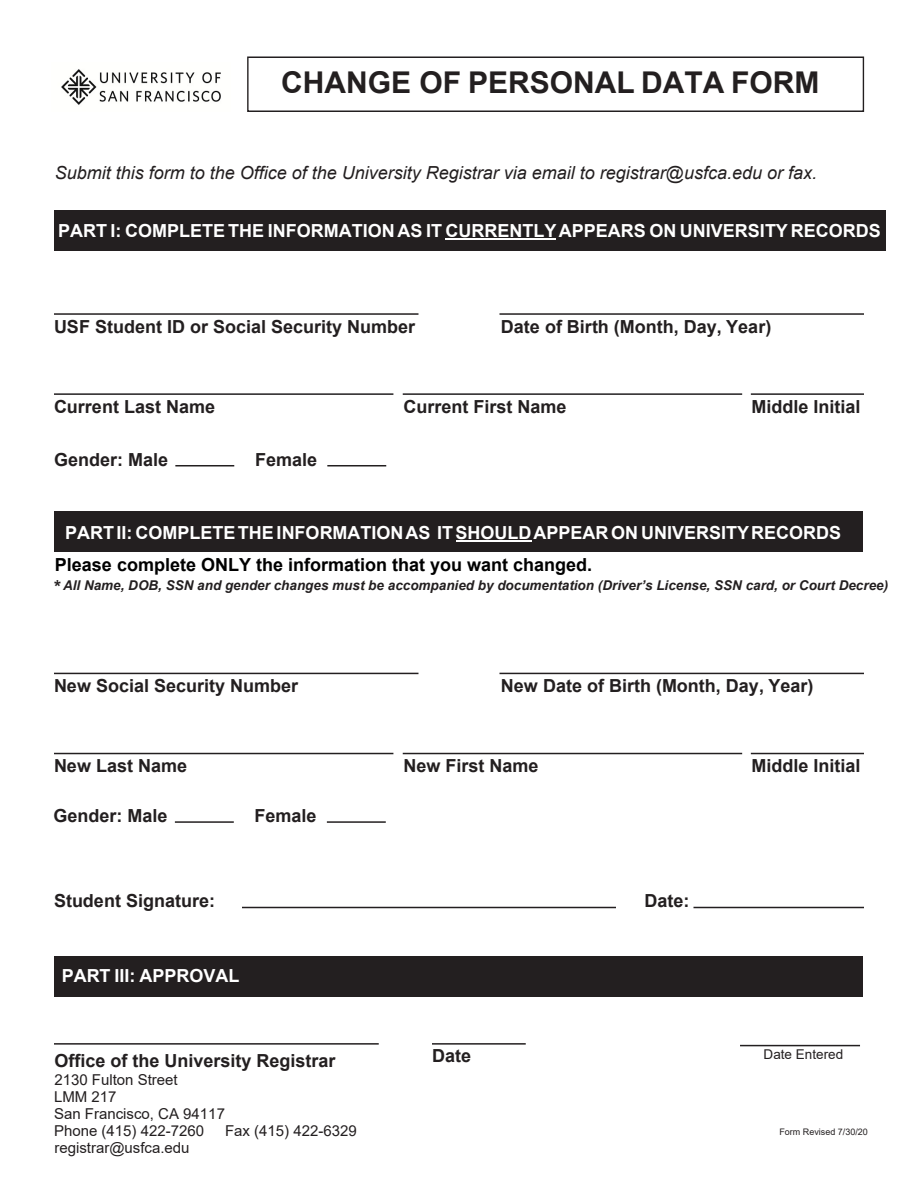
<style>
.page{position:relative;width:918px;height:1188px;background:#fff}
.page>*{position:absolute;margin:0;border:0;box-sizing:border-box;transform-origin:0 0}
.t1{font:700 30px "Arial";color:#231f20}
.t2{font:700 18px "Arial";color:#231f20}
.t3{font:700 18px "Arial";color:#fff}
.t4{font:italic 18px "Arial";color:#231f20}
.t5{font:700 18px "Arial";color:#000}
.t6{font:15px/17px "Arial";color:#231f20}
.t7{font:italic 700 13.5px "Arial";color:#231f20}
.t8{font:13.5px "Arial";color:#231f20}
.t9{font:9px "Arial";color:#231f20}
.s1{font-style:normal;font-size:18px}
</style>
<div class="page">
<img style="left:61px;top:69px;width:160px;height:36px">
<div style="left:54px;top:210px;width:832px;height:41px;background:#231f20"></div>
<div style="left:55px;top:511px;width:808px;height:41px;background:#231f20"></div>
<hr style="left:327px;top:821px;width:59px;height:2px;background:#231f20">
<hr style="left:175px;top:821px;width:59px;height:2px;background:#231f20">
<hr style="left:456px;top:540px;width:76px;height:2px;background:#fff">
<hr style="left:499px;top:673px;width:365px;height:1px;background:#231f20">
<hr style="left:751px;top:753px;width:113px;height:1px;background:#231f20">
<hr style="left:403px;top:753px;width:339px;height:1px;background:#231f20">
<hr style="left:54px;top:753px;width:339px;height:1px;background:#231f20">
<hr style="left:54px;top:673px;width:364px;height:1px;background:#231f20">
<hr style="left:327px;top:465px;width:59px;height:1px;background:#231f20">
<hr style="left:175px;top:465px;width:59px;height:1px;background:#231f20">
<hr style="left:499px;top:313px;width:365px;height:2px;background:#231f20">
<hr style="left:751px;top:393px;width:113px;height:2px;background:#231f20">
<hr style="left:403px;top:393px;width:339px;height:2px;background:#231f20">
<hr style="left:54px;top:393px;width:339px;height:2px;background:#231f20">
<hr style="left:445px;top:238px;width:111px;height:2px;background:#fff">
<hr style="left:694px;top:907px;width:170px;height:1px;background:#231f20">
<hr style="left:242px;top:907px;width:374px;height:1px;background:#231f20">
<hr style="left:740px;top:1045px;width:120px;height:1px;background:#231f20">
<hr style="left:432px;top:1043px;width:94px;height:2px;background:#231f20">
<hr style="left:54px;top:1043px;width:325px;height:2px;background:#231f20">
<div style="left:247px;top:57px;width:617px;height:55px;border:1px solid #231f20"></div>
<hr style="left:54px;top:313px;width:364px;height:2px;background:#231f20">
<div style="left:55px;top:956px;width:808px;height:41px;background:#231f20"></div>
<h1 class="t1" style="left:281px;top:61px;width:540px">CHANGE OF PERSONAL DATA FORM</h1>
<p class="t4" style="left:55px;top:161px;width:764px">Submit this form to the Office of the University Registrar via email to registrar@usfca.edu or fax.</p>
<h2 class="t3" style="left:58px;top:218px;width:824px">PART I: COMPLETE THE INFORMATION AS IT CURRENTLYAPPEARS ON UNIVERSITY RECORDS</h2>
<p class="t2" style="left:54px;top:314px;width:363px">USF Student ID or Social Security Number</p>
<p class="t2" style="left:501px;top:314px;width:272px">Date of Birth (Month, Day, Year)</p>
<p class="t2" style="left:54px;top:394px;width:163px">Current Last Name</p>
<p class="t2" style="left:404px;top:394px;width:165px">Current First Name</p>
<p class="t2" style="left:752px;top:394px;width:111px">Middle Initial</p>
<p class="t2" style="left:54px;top:447px;width:116px">Gender: Male</p>
<p class="t2" style="left:255px;top:447px;width:64px">Female</p>
<h2 class="t3" style="left:65px;top:520px;width:778px">PART II: COMPLETE THE INFORMATION AS IT SHOULD APPEAR ON UNIVERSITY RECORDS</h2>
<p class="t5" style="left:55px;top:552px;width:539px">Please complete ONLY the information that you want changed.</p>
<p class="t7" style="left:54px;top:576px;width:836px"><span class="s1">*</span> All Name, DOB, SSN and gender changes must be accompanied by documentation (Driverʼs License, SSN card, or Court Decree)</p>
<p class="t2" style="left:54px;top:673px;width:246px">New Social Security Number</p>
<p class="t2" style="left:501px;top:673px;width:314px">New Date of Birth (Month, Day, Year)</p>
<p class="t2" style="left:54px;top:753px;width:135px">New Last Name</p>
<p class="t2" style="left:404px;top:753px;width:137px">New First Name</p>
<p class="t2" style="left:752px;top:753px;width:111px">Middle Initial</p>
<p class="t2" style="left:54px;top:803px;width:116px">Gender: Male</p>
<p class="t2" style="left:255px;top:803px;width:64px">Female</p>
<p class="t2" style="left:54px;top:888px;width:163px">Student Signature:</p>
<p class="t2" style="left:645px;top:888px;width:46px">Date:</p>
<h2 class="t3" style="left:62px;top:963px;width:179px">PART III: APPROVAL</h2>
<p class="t2" style="left:54px;top:1048px;width:283px">Office of the University Registrar</p>
<p class="t6" style="left:54px;top:1072px;width:172px">2130 Fulton Street<br>LMM 217<br>San Francisco, CA 94117</p>
<p class="t6" style="left:54px;top:1122px;width:152px">Phone (415) 422-7260</p>
<p class="t6" style="left:225px;top:1122px;width:133px">Fax (415) 422-6329</p>
<p class="t6" style="left:54px;top:1139px;width:137px">registrar@usfca.edu</p>
<p class="t2" style="left:432px;top:1043px;width:41px">Date</p>
<p class="t8" style="left:764px;top:1045px;width:81px">Date Entered</p>
<p class="t9" style="left:779px;top:1125px;width:90px">Form Revised 7/30/20</p>
</div>
